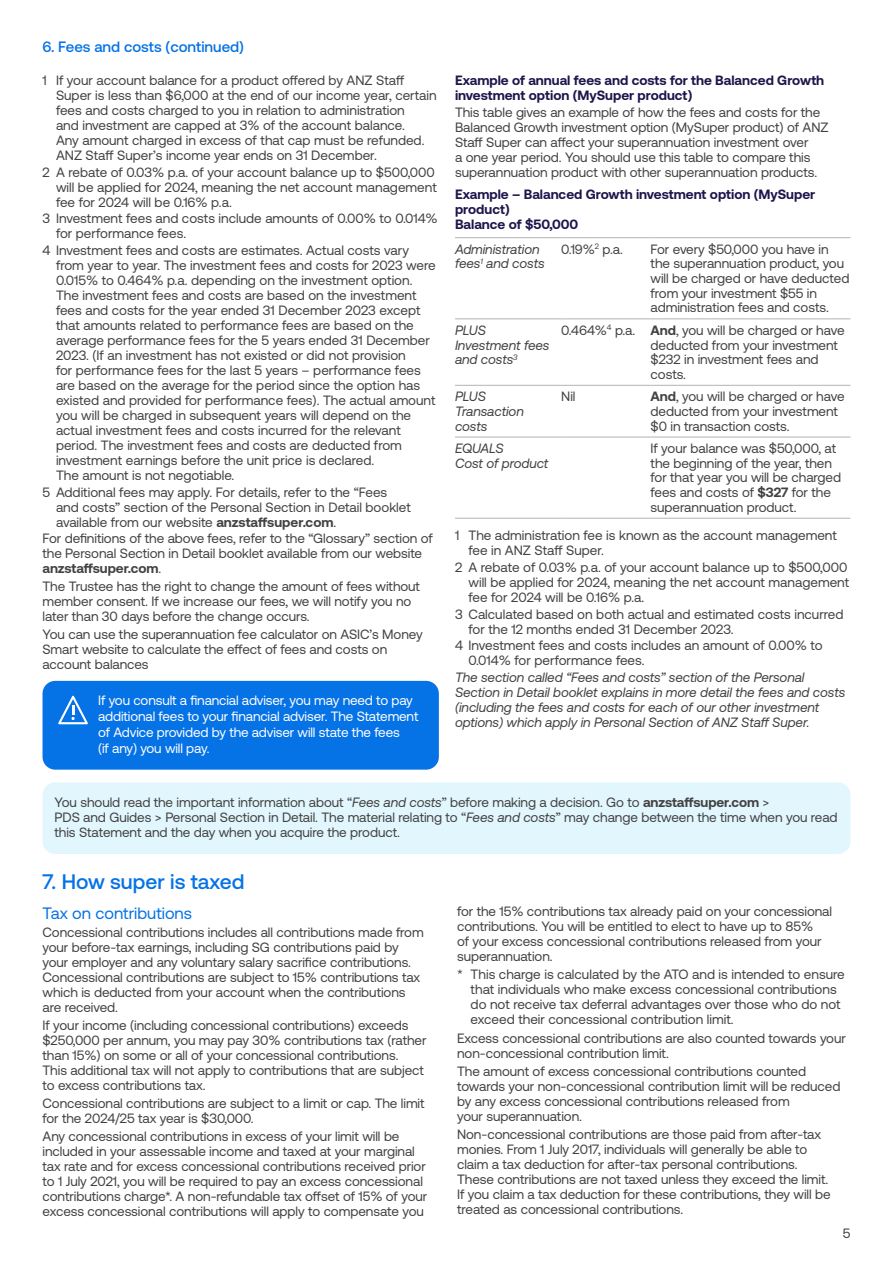
<style>
.page{position:relative;width:893px;height:1263px;background:#fff}
.page>*{position:absolute;margin:0;border:0;box-sizing:border-box;transform-origin:0 0}
.t1{font:500 21px "Aeonik";color:#0572e6}
.t2{font:16.5px "Aeonik";color:#0572e6}
.t3{font:500 15px "Aeonik";color:#0572e6}
.t4{font:13.5px/15px "Aeonik";letter-spacing:-.005em;color:#424242}
.t5{font:italic 13.5px/14.7px "Aeonik";letter-spacing:-.005em;color:#424242}
.t6{font:13.5px/15.8px "Aeonik";letter-spacing:-.01em;color:#fff}
.t7{font:700 13.5px/15px "Aeonik";color:#1d164c}
.s1{font-weight:700}
.s2{font-style:italic}
</style>
<div class="page">
<div style="left:43px;top:681px;width:396px;height:89px;background:#0572e6;border-radius:13px"></div>
<svg style="left:58px;top:696px;width:30px;height:28px"></svg>
<hr style="left:455px;top:237px;width:106px;height:1px;background:#b3b3b3">
<hr style="left:561px;top:237px;width:90px;height:1px;background:#b3b3b3">
<hr style="left:651px;top:237px;width:199px;height:1px;background:#b3b3b3">
<hr style="left:455px;top:318px;width:106px;height:1px;background:#b3b3b3">
<hr style="left:561px;top:318px;width:90px;height:1px;background:#b3b3b3">
<hr style="left:651px;top:318px;width:199px;height:1px;background:#b3b3b3">
<hr style="left:455px;top:385px;width:106px;height:1px;background:#b3b3b3">
<hr style="left:561px;top:385px;width:90px;height:1px;background:#b3b3b3">
<hr style="left:651px;top:385px;width:199px;height:1px;background:#b3b3b3">
<hr style="left:455px;top:437px;width:106px;height:1px;background:#b3b3b3">
<hr style="left:561px;top:437px;width:90px;height:1px;background:#b3b3b3">
<hr style="left:651px;top:437px;width:199px;height:1px;background:#b3b3b3">
<hr style="left:455px;top:518px;width:106px;height:1px;background:#b3b3b3">
<hr style="left:561px;top:518px;width:90px;height:1px;background:#b3b3b3">
<hr style="left:651px;top:518px;width:199px;height:1px;background:#b3b3b3">
<div style="left:43px;top:782px;width:807px;height:72px;background:#e2f6fd;border-radius:13px"></div>
<p class="t3" style="left:43px;top:39px;width:203px">6. Fees and costs (continued)</p>
<p class="t4" style="left:56px;top:73px;width:382px;text-indent:-14px">1 If your account balance for a product offered by ANZ Staff Super is less than $6,000 at the end of our income year, certain fees and costs charged to you in relation to administration<br>and investment are capped at 3% of the account balance.<br>Any amount charged in excess of that cap must be refunded.<br>ANZ Staff Super’s income year ends on 31 December.</p>
<p class="t4" style="left:56px;top:164px;width:382px;text-indent:-14px">2 A rebate of 0.03% p.a. of your account balance up to $500,000 will be applied for 2024, meaning the net account management fee for 2024 will be 0.16% p.a.</p>
<p class="t4" style="left:56px;top:211px;width:383px;text-indent:-14px">3 Investment fees and costs include amounts of 0.00% to 0.014% for performance fees.</p>
<p class="t4" style="left:56px;top:243px;width:381px;text-indent:-14px">4 Investment fees and costs are estimates. Actual costs vary from year to year. The investment fees and costs for 2023 were 0.015% to 0.464% p.a. depending on the investment option.<br>The investment fees and costs are based on the investment fees and costs for the year ended 31 December 2023 except that amounts related to performance fees are based on the average performance fees for the 5 years ended 31 December 2023. (If an investment has not existed or did not provision<br>for performance fees for the last 5 years – performance fees are based on the average for the period since the option has existed and provided for performance fees). The actual amount you will be charged in subsequent years will depend on the actual investment fees and costs incurred for the relevant period. The investment fees and costs are deducted from investment earnings before the unit price is declared.<br>The amount is not negotiable.</p>
<p class="t4" style="left:56px;top:484px;width:356px;text-indent:-14px">5 Additional fees may apply. For details, refer to the “Fees and costs” section of the Personal Section in Detail booklet available from our website <span class="s1">anzstaffsuper.com</span>.</p>
<p class="t4" style="left:43px;top:531px;width:392px">For definitions of the above fees, refer to the “Glossary” section of the Personal Section in Detail booklet available from our website <span class="s1">anzstaffsuper.com</span>.</p>
<p class="t4" style="left:43px;top:579px;width:379px">The Trustee has the right to change the amount of fees without member consent. If we increase our fees, we will notify you no later than 30 days before the change occurs.</p>
<p class="t4" style="left:43px;top:627px;width:382px">You can use the superannuation fee calculator on ASIC’s Money<br>Smart website to calculate the effect of fees and costs on account balances</p>
<p class="t6" style="left:98px;top:693px;width:322px">If you consult a financial adviser, you may need to pay additional fees to your financial adviser. The Statement of Advice provided by the adviser will state the fees<br>(if any) you will pay.</p>
<p class="t7" style="left:455px;top:73px;width:371px">Example of annual fees and costs for the Balanced Growth investment option (MySuper product)</p>
<p class="t4" style="left:455px;top:105px;width:375px">This table gives an example of how the fees and costs for the Balanced Growth investment option (MySuper product) of ANZ Staff Super can affect your superannuation investment over<br>a one year period. You should use this table to compare this superannuation product with other superannuation products.</p>
<p class="t7" style="left:455px;top:187px;width:362px">Example – Balanced Growth investment option (MySuper product)<br>Balance of $50,000</p>
<p class="t5" style="left:455px;top:242px;width:91px">Administration fees<sup>1</sup> and costs</p>
<p class="t4" style="left:561px;top:241px;width:63px">0.19%<sup>2</sup> p.a.</p>
<p class="t4" style="left:651px;top:242px;width:200px">For every $50,000 you have in the superannuation product, you will be charged or have deducted from your investment $55 in administration fees and costs.</p>
<p class="t5" style="left:455px;top:323px;width:96px">PLUS<br>Investment fees and costs<sup>3</sup></p>
<p class="t4" style="left:651px;top:323px;width:195px;text-indent:-89px">0.464%<sup>4</sup> p.a. <span class="s1">And</span>, you will be charged or have deducted from your investment $232 in investment fees and costs.</p>
<p class="t5" style="left:455px;top:389px;width:70px">PLUS<br>Transaction costs</p>
<p class="t4" style="left:561px;top:389px;width:16px">Nil</p>
<p class="t4" style="left:651px;top:389px;width:195px"><span class="s1">And</span>, you will be charged or have deducted from your investment $0 in transaction costs.</p>
<p class="t5" style="left:455px;top:441px;width:95px">EQUALS<br>Cost of product</p>
<p class="t4" style="left:651px;top:441px;width:192px">If your balance was $50,000, at the beginning of the year, then for that year you will be charged fees and costs of <span class="s1">$327</span> for the superannuation product.</p>
<p class="t4" style="left:468px;top:528px;width:370px;text-indent:-14px">1 The administration fee is known as the account management fee in ANZ Staff Super.</p>
<p class="t4" style="left:468px;top:560px;width:382px;text-indent:-14px">2 A rebate of 0.03% p.a. of your account balance up to $500,000 will be applied for 2024, meaning the net account management fee for 2024 will be 0.16% p.a.</p>
<p class="t4" style="left:468px;top:607px;width:376px;text-indent:-14px">3 Calculated based on both actual and estimated costs incurred for the 12 months ended 31 December 2023.</p>
<p class="t4" style="left:468px;top:638px;width:356px;text-indent:-14px">4 Investment fees and costs includes an amount of 0.00% to<br>0.014% for performance fees.</p>
<p class="t5" style="left:455px;top:670px;width:392px">The section called “Fees and costs” section of the Personal Section in Detail booklet explains in more detail the fees and costs (including the fees and costs for each of our other investment options) which apply in Personal Section of ANZ Staff Super.</p>
<p class="t4" style="left:55px;top:795px;width:785px">You should read the important information about “<span class="s2">Fees and costs</span>” before making a decision. Go to <span class="s1">anzstaffsuper.com</span> &gt;<br>PDS and Guides &gt; Personal Section in Detail. The material relating to “<span class="s2">Fees and costs</span>” may change between the time when you read this Statement and the day when you acquire the product.</p>
<h1 class="t1" style="left:43px;top:870px;width:203px">7. How super is taxed</h1>
<p class="t2" style="left:43px;top:904px;width:151px">Tax on contributions</p>
<p class="t4" style="left:43px;top:925px;width:383px">Concessional contributions includes all contributions made from your before-tax earnings, including SG contributions paid by your employer and any voluntary salary sacrifice contributions.<br>Concessional contributions are subject to 15% contributions tax which is deducted from your account when the contributions are received.</p>
<p class="t4" style="left:43px;top:1018px;width:385px">If your income (including concessional contributions) exceeds $250,000 per annum, you may pay 30% contributions tax (rather than 15%) on some or all of your concessional contributions.<br>This additional tax will not apply to contributions that are subject to excess contributions tax.</p>
<p class="t4" style="left:43px;top:1096px;width:384px">Concessional contributions are subject to a limit or cap. The limit for the 2024/25 tax year is $30,000.</p>
<p class="t4" style="left:43px;top:1128px;width:386px">Any concessional contributions in excess of your limit will be included in your assessable income and taxed at your marginal tax rate and for excess concessional contributions received prior to 1 July 2021, you will be required to pay an excess concessional contributions charge*. A non-refundable tax offset of 15% of your excess concessional contributions will apply to compensate you</p>
<p class="t4" style="left:457px;top:904px;width:376px">for the 15% contributions tax already paid on your concessional contributions. You will be entitled to elect to have up to 85%<br>of your excess concessional contributions released from your superannuation.</p>
<p class="t4" style="left:471px;top:967px;width:376px;text-indent:-14px">* This charge is calculated by the ATO and is intended to ensure that individuals who make excess concessional contributions do not receive tax deferral advantages over those who do not exceed their concessional contribution limit.</p>
<p class="t4" style="left:457px;top:1031px;width:390px">Excess concessional contributions are also counted towards your non-concessional contribution limit.</p>
<p class="t4" style="left:457px;top:1064px;width:385px">The amount of excess concessional contributions counted towards your non-concessional contribution limit will be reduced by any excess concessional contributions released from<br>your superannuation.</p>
<p class="t4" style="left:457px;top:1127px;width:375px">Non-concessional contributions are those paid from after-tax monies. From 1 July 2017, individuals will generally be able to claim a tax deduction for after-tax personal contributions.<br>These contributions are not taxed unless they exceed the limit.<br>If you claim a tax deduction for these contributions, they will be treated as concessional contributions.</p>
<p class="t4" style="left:843px;top:1225px;width:9px">5</p>
</div>
